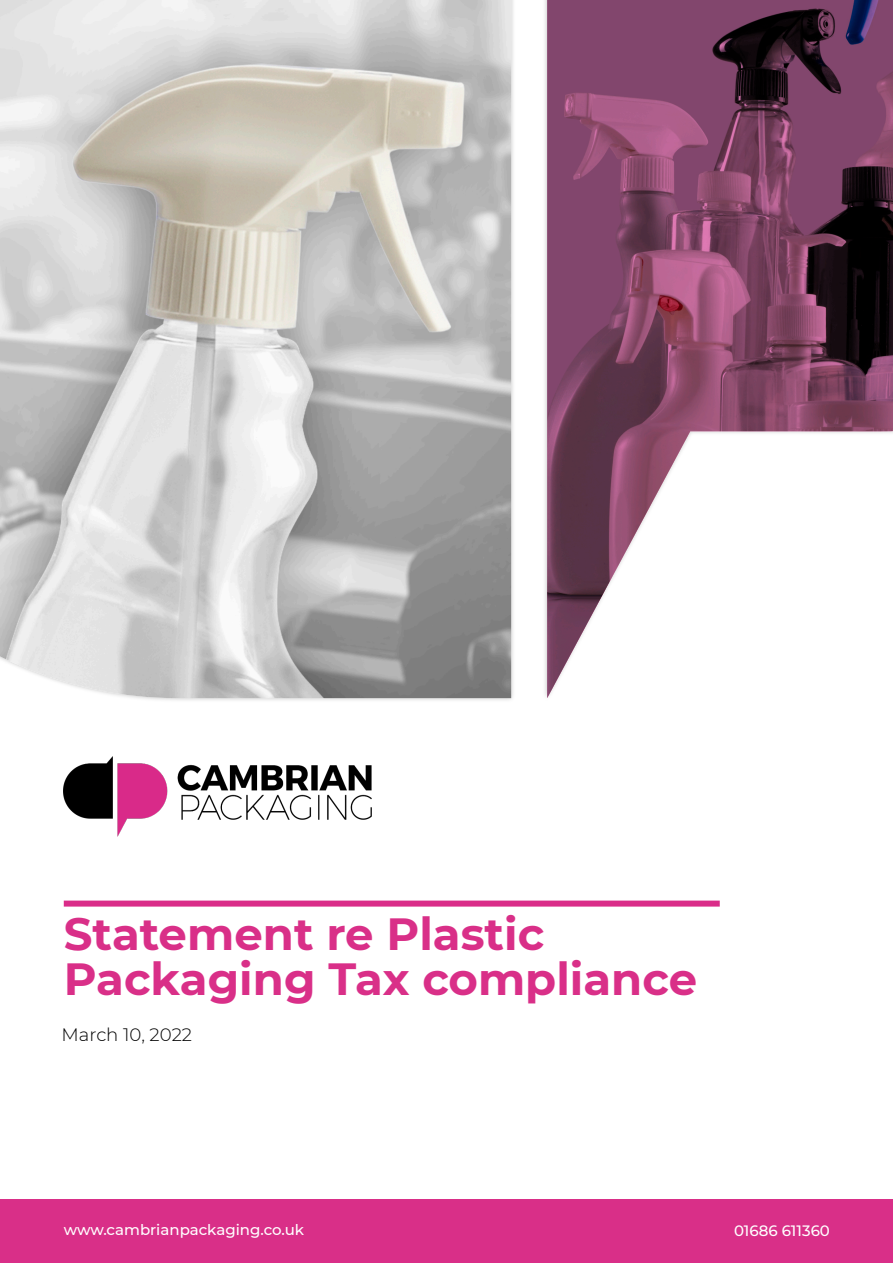
<style>
.page{position:relative;width:893px;height:1263px;background:#fff}
.page>*{position:absolute;margin:0;border:0;box-sizing:border-box;transform-origin:0 0}
.t1{font:700 45px/45px "Montserrat";color:#d92f88}
.t2{font:300 18px "Montserrat";color:#000}
.t3{font:500 15px "Montserrat";color:#fff}
</style>
<div class="page">
<div style="left:64px;top:900px;width:656px;height:6px;background:#da2d89"></div>
<img style="left:64px;top:757px;width:308px;height:79px">
<div style="left:0;top:1199px;width:893px;height:64px;background:#d92f88"></div>
<img style="left:0;top:0;width:511px;height:698px">
<svg style="left:547px;top:0;width:346px;height:698px"></svg>
<p class="t1" style="left:64px;top:911px;width:635px">Statement re Plastic<br>Packaging Tax compliance</p>
<p class="t2" style="left:62px;top:1024px;width:132px">March 10, 2022</p>
<p class="t3" style="left:64px;top:1221px;width:242px">www.cambrianpackaging.co.uk</p>
<p class="t3" style="left:734px;top:1222px;width:97px">01686 611360</p>
</div>
